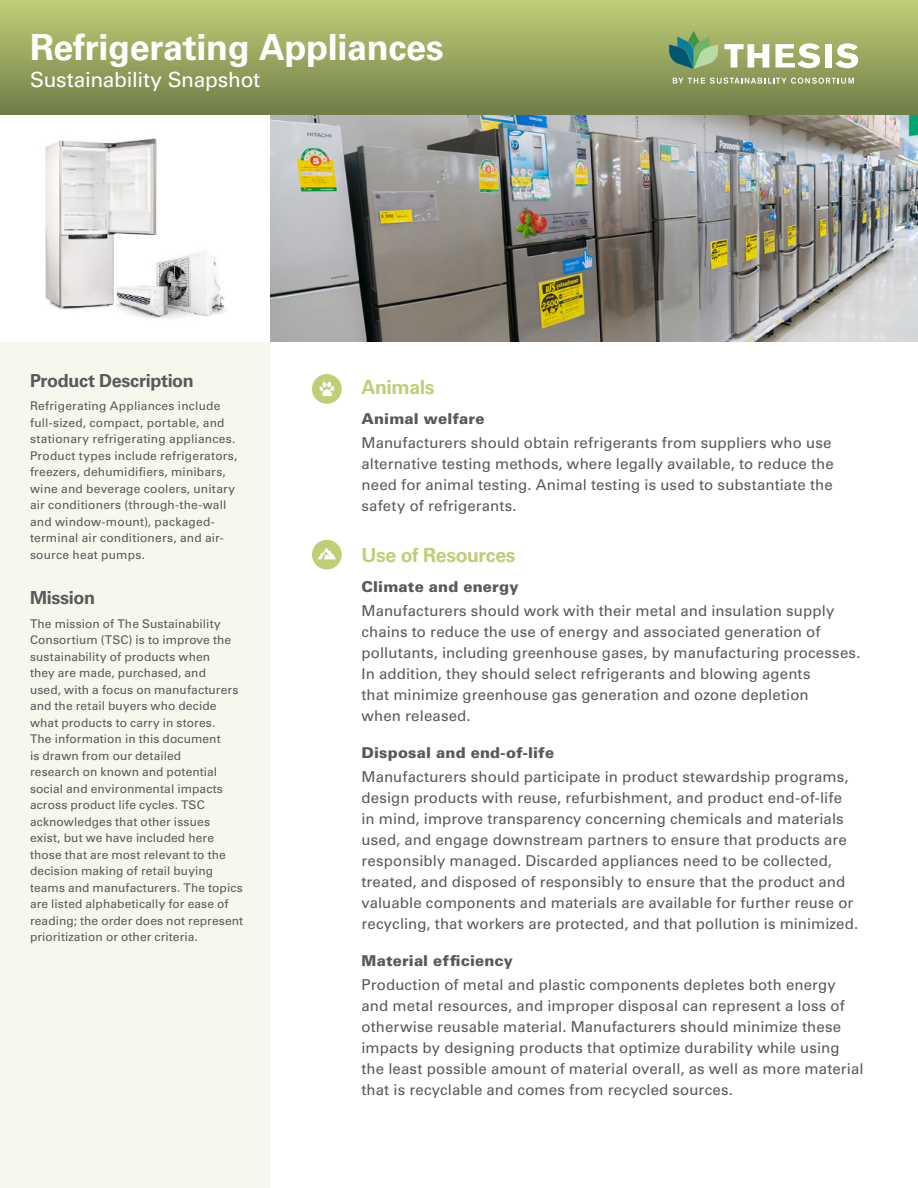
<style>
.page{position:relative;width:918px;height:1188px;background:#fff}
.page>*{position:absolute;margin:0;border:0;box-sizing:border-box;transform-origin:0 0}
.t1{font:700 36px "Univers LT Std";letter-spacing:-.01em;color:#fff}
.t2{font:21px "Univers LT Std";letter-spacing:-.015em;color:#fff}
.t3{font:700 19.5px "Univers LT Std";letter-spacing:-.02em;color:#bfce77}
.t4{font:700 18px "Univers LT Std";letter-spacing:-.02em;color:#58595b}
.t5{font:15px/21px "Univers LT Std";letter-spacing:.01em;color:#58595b}
.t6{font:900 15px "Univers LT Std";letter-spacing:.01em;color:#58595b}
.t7{font:12px/16.5px "Univers LT Std";letter-spacing:.01em;color:#58595b}
</style>
<div class="page">
<div style="left:0;top:0;width:918px;height:116px;background:linear-gradient(to bottom,#c1cf78,#707d47)"></div>
<div style="left:0;top:342px;width:269px;height:846px;background:#f6f7ed"></div>
<div style="left:312px;top:374px;width:30px;height:30px;background:#bfce77;border-radius:50%"></div>
<svg style="left:319px;top:381px;width:16px;height:16px"></svg>
<img style="left:270px;top:116px;width:648px;height:226px">
<div style="left:312px;top:540px;width:30px;height:30px;background:#bfce77;border-radius:50%"></div>
<svg style="left:318px;top:547px;width:18px;height:12px"></svg>
<img style="left:45px;top:138px;width:181px;height:181px">
<svg style="left:673px;top:78px;width:181px;height:6px"></svg>
<svg style="left:724px;top:44px;width:45px;height:24px"></svg>
<svg style="left:776px;top:43px;width:44px;height:25px"></svg>
<div style="left:825px;top:44px;width:6px;height:24px;background:#fff"></div>
<svg style="left:835px;top:43px;width:23px;height:25px"></svg>
<svg style="left:669px;top:31px;width:49px;height:38px;background:#6fa175"></svg>
<h1 class="t1" style="left:30px;top:26px;width:415px">Refrigerating Appliances</h1>
<h2 class="t2" style="left:30px;top:67px;width:232px">Sustainability Snapshot</h2>
<p class="t4" style="left:30px;top:370px;width:165px">Product Description</p>
<p class="t7" style="left:30px;top:398px;width:209px">Refrigerating Appliances include full-sized, compact, portable, and stationary refrigerating appliances.<br>Product types include refrigerators, freezers, dehumidifiers, minibars, wine and beverage coolers, unitary air conditioners (through-the-wall and window-mount), packaged&shy;terminal air conditioners, and air&shy;source heat pumps.</p>
<p class="t4" style="left:30px;top:588px;width:67px">Mission</p>
<p class="t7" style="left:30px;top:615px;width:215px">The mission of The Sustainability Consortium (TSC) is to improve the sustainability of products when<br>they are made, purchased, and<br>used, with a focus on manufacturers and the retail buyers who decide what products to carry in stores.<br>The information in this document<br>is drawn from our detailed<br>research on known and potential social and environmental impacts across product life cycles. TSC acknowledges that other issues exist, but we have included here those that are most relevant to the decision making of retail buying teams and manufacturers. The topics are listed alphabetically for ease of reading; the order does not represent prioritization or other criteria.</p>
<h3 class="t3" style="left:362px;top:376px;width:75px">Animals</h3>
<p class="t6" style="left:362px;top:409px;width:125px">Animal welfare</p>
<p class="t5" style="left:362px;top:432px;width:474px">Manufacturers should obtain refrigerants from suppliers who use alternative testing methods, where legally available, to reduce the need for animal testing. Animal testing is used to substantiate the safety of refrigerants.</p>
<h3 class="t3" style="left:362px;top:544px;width:156px">Use of Resources</h3>
<p class="t6" style="left:362px;top:577px;width:159px">Climate and energy</p>
<p class="t5" style="left:362px;top:600px;width:501px">Manufacturers should work with their metal and insulation supply chains to reduce the use of energy and associated generation of pollutants, including greenhouse gases, by manufacturing processes.<br>In addition, they should select refrigerants and blowing agents<br>that minimize greenhouse gas generation and ozone depletion<br>when released.</p>
<p class="t6" style="left:362px;top:743px;width:194px">Disposal and end-of-life</p>
<p class="t5" style="left:362px;top:766px;width:498px">Manufacturers should participate in product stewardship programs, design products with reuse, refurbishment, and product end-of-life in mind, improve transparency concerning chemicals and materials used, and engage downstream partners to ensure that products are responsibly managed. Discarded appliances need to be collected, treated, and disposed of responsibly to ensure that the product and valuable components and materials are available for further reuse or recycling, that workers are protected, and that pollution is minimized.</p>
<p class="t6" style="left:362px;top:952px;width:153px">Material efficiency</p>
<p class="t5" style="left:362px;top:974px;width:504px">Production of metal and plastic components depletes both energy and metal resources, and improper disposal can represent a loss of otherwise reusable material. Manufacturers should minimize these impacts by designing products that optimize durability while using the least possible amount of material overall, as well as more material that is recyclable and comes from recycled sources.</p>
</div>
